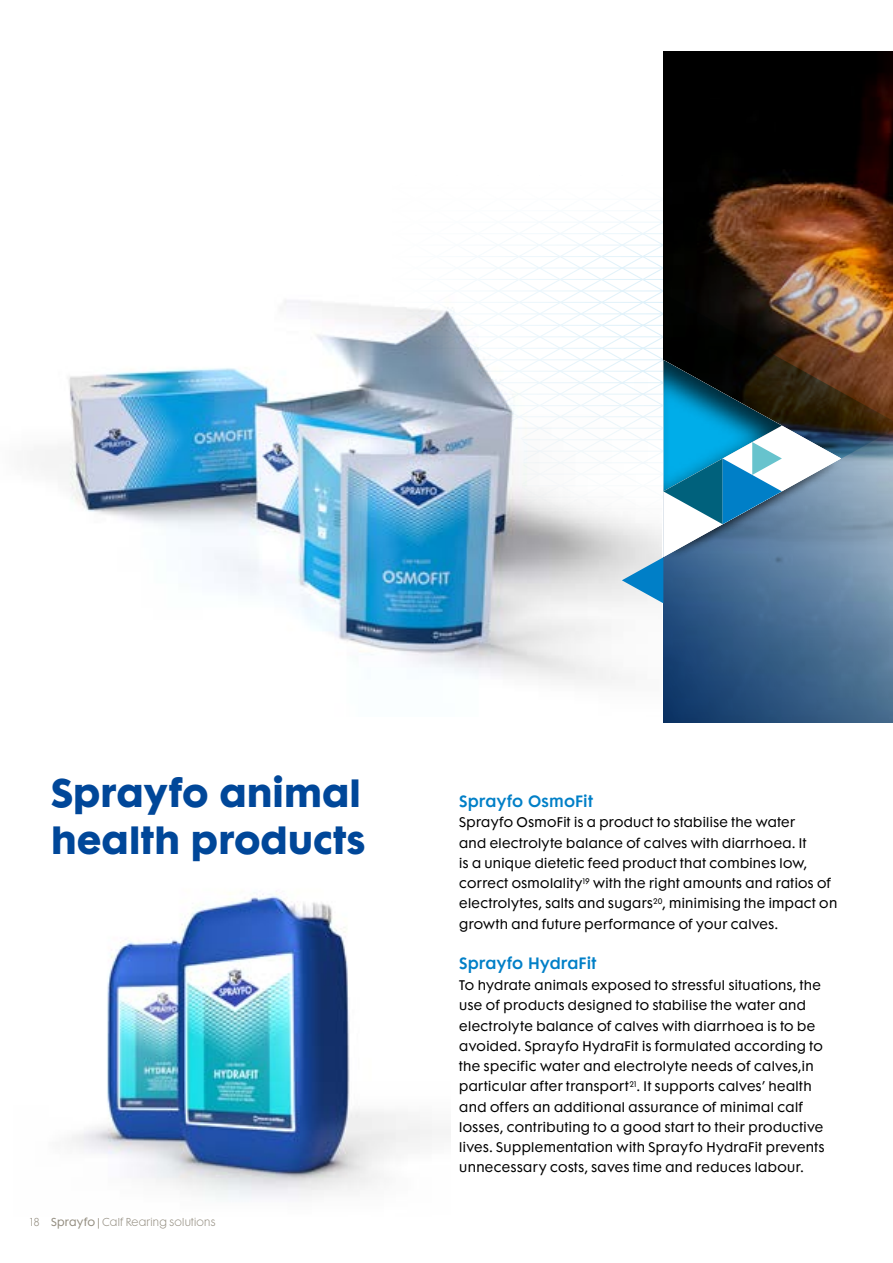
<style>
.page{position:relative;width:893px;height:1263px;background:#fff}
.page>*{position:absolute;margin:0;border:0;box-sizing:border-box;transform-origin:0 0}
.t1{font:700 36px/47.2px "Futura Maxi Std";color:#004799}
.t2{font:600 15px "Futura Maxi Std";letter-spacing:.005em;color:#007fc7}
.t3{font:12.75px/20.2px "Futura Maxi Std";letter-spacing:.03em;color:#000}
.t4{font:300 10.5px "Futura Maxi Std";letter-spacing:.02em;color:#948e81}
.s1{font-weight:400}
</style>
<div class="page">
<img style="left:41px;top:272px;width:620px;height:411px">
<svg style="left:663px;top:51px;width:230px;height:672px"></svg>
<img style="left:71px;top:891px;width:380px;height:308px">
<img style="left:320px;top:290px;width:573px;height:313px">
<h1 class="t1" style="left:51px;top:768px;width:316px">Sprayfo animal health products</h1>
<p class="t4" style="left:30px;top:1216px;width:187px">18 <span class="s1">Sprayfo |</span> Calf Rearing solutions</p>
<p class="t2" style="left:459px;top:791px;width:135px">Sprayfo OsmoFit</p>
<p class="t3" style="left:459px;top:812px;width:379px">Sprayfo OsmoFit is a product to stabilise the water<br>and electrolyte balance of calves with diarrhoea. It<br>is a unique dietetic feed product that combines low, correct osmolality<sup>19</sup> with the right amounts and ratios of electrolytes, salts and sugars<sup>20</sup>, minimising the impact on growth and future performance of your calves.</p>
<p class="t2" style="left:459px;top:953px;width:138px">Sprayfo HydraFit</p>
<p class="t3" style="left:459px;top:975px;width:367px">To hydrate animals exposed to stressful situations, the use of products designed to stabilise the water and electrolyte balance of calves with diarrhoea is to be avoided. Sprayfo HydraFit is formulated according to the specific water and electrolyte needs of calves,in particular after transport<sup>21</sup>. It supports calves’ health and offers an additional assurance of minimal calf losses, contributing to a good start to their productive lives. Supplementation with Sprayfo HydraFit prevents unnecessary costs, saves time and reduces labour.</p>
</div>
